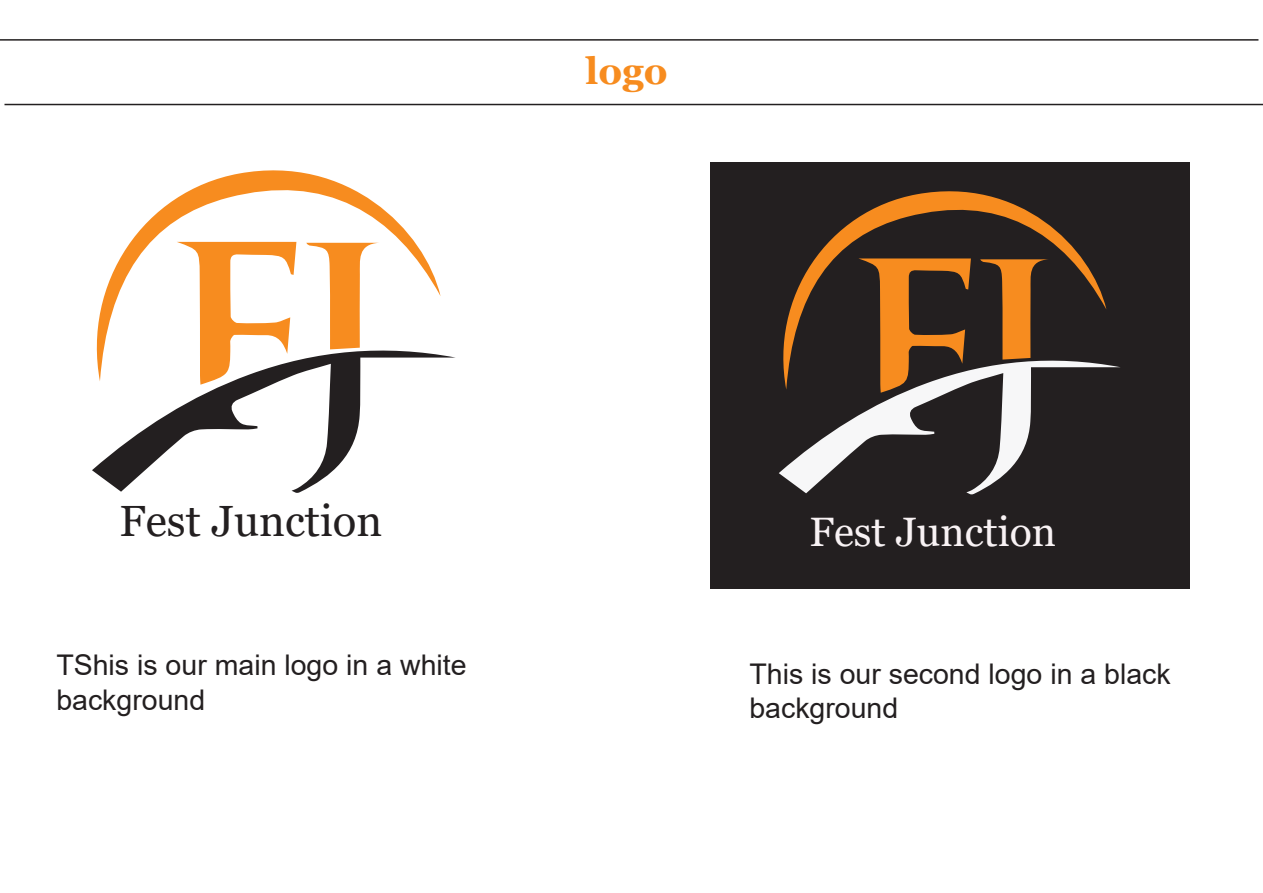
<style>
.page{position:relative;width:1263px;height:893px;background:#fff}
.page>*{position:absolute;margin:0;border:0;box-sizing:border-box;transform-origin:0 0}
.t1{font:43.65px "Georgia";color:#231f20}
.t2{font:41.1px "Georgia";color:#f8f2f4}
.t3{font:700 37.5px "Georgia";color:#f78c1f}
.t4{font:28.5px/34.2px "Arial";color:#231f20}
</style>
<div class="page">
<hr style="left:0;top:39px;width:1258px;height:2px;background:#231f20">
<hr style="left:4px;top:104px;width:1259px;height:1px;background:#231f20">
<svg style="left:92px;top:355px;width:363px;height:138px"></svg>
<svg style="left:92px;top:170px;width:349px;height:211px"></svg>
<svg style="left:177px;top:242px;width:119px;height:143px"></svg>
<svg style="left:306px;top:243px;width:73px;height:106px"></svg>
<div style="left:710px;top:163px;width:479px;height:426px;background:#231f20"></div>
<svg style="left:779px;top:364px;width:341px;height:130px"></svg>
<svg style="left:779px;top:191px;width:327px;height:199px"></svg>
<svg style="left:858px;top:258px;width:113px;height:135px"></svg>
<svg style="left:980px;top:259px;width:69px;height:101px"></svg>
<h3 class="t3" style="left:585px;top:47px;width:84px">logo</h3>
<h1 class="t1" style="left:120px;top:495px;width:264px">Fest Junction</h1>
<h2 class="t2" style="left:809px;top:507px;width:248px">Fest Junction</h2>
<p class="t4" style="left:56px;top:648px;width:412px">TShis is our main logo in a white background</p>
<p class="t4" style="left:749px;top:656px;width:423px">This is our second logo in a black background</p>
</div>
